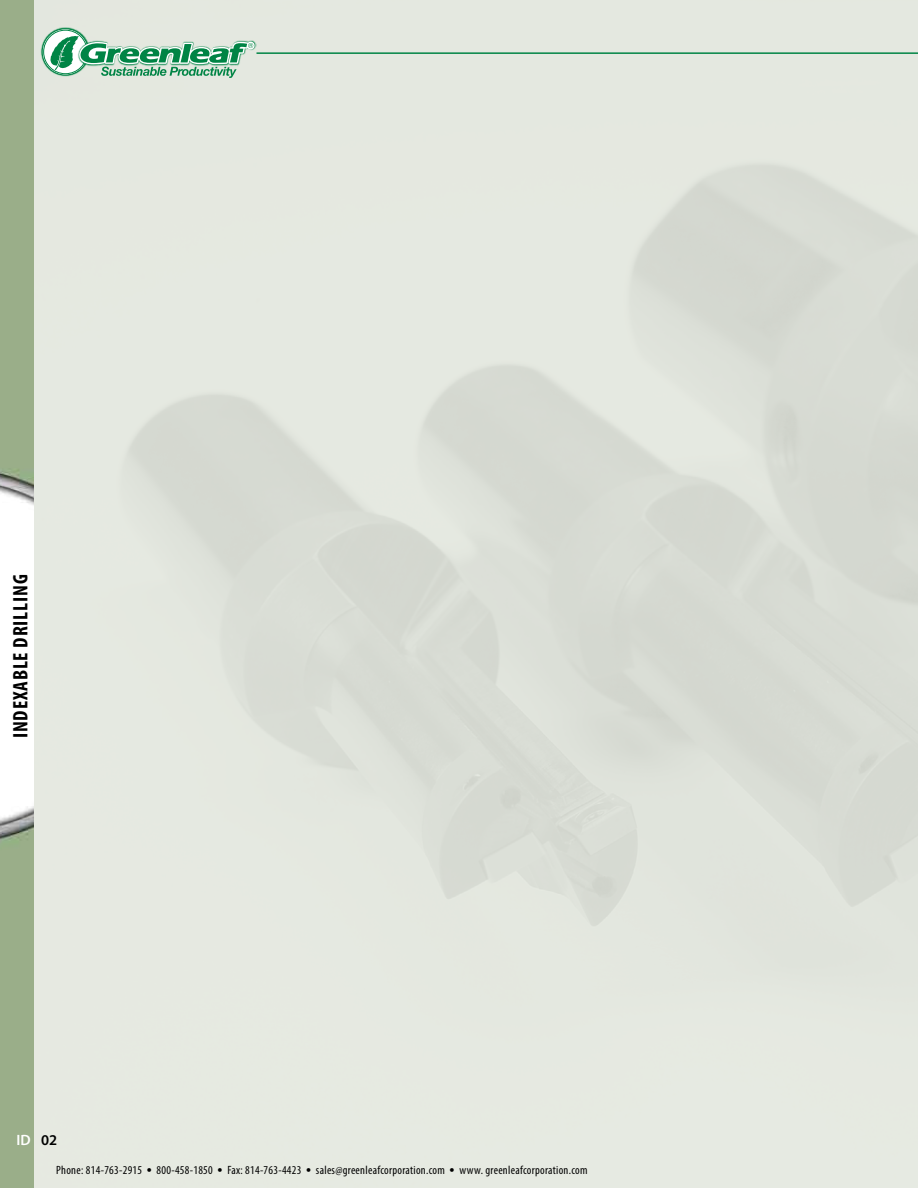
<style>
.page{position:relative;width:918px;height:1188px;background:#fff}
.page>*{position:absolute;margin:0;border:0;box-sizing:border-box;transform-origin:0 0}
.t1{font:700 condensed 21px "Myriad Pro";letter-spacing:.04em;color:#000}
.t2{font:600 15px "Myriad Pro";color:#fff}
.t3{font:600 15px "Myriad Pro";color:#000}
.t4{font:condensed 12px "Myriad Pro";letter-spacing:.025em;color:#000}
.s1{font-size:19.5px}
</style>
<div class="page">
<img style="left:41px;top:27px;width:49px;height:50px">
<svg style="left:42px;top:29px;width:47px;height:46px"></svg>
<div style="left:42px;top:28px;width:47px;height:47px;border:1px solid #008445;border-radius:50%"></div>
<div style="left:44px;top:30px;width:43px;height:44px;border:1px solid #008445;border-radius:50%"></div>
<svg style="left:49px;top:36px;width:206px;height:42px;background:#95c7ac"></svg>
<hr style="left:256px;top:52px;width:662px;height:2px;background:#008445">
<img style="left:0;top:0;width:34px;height:1188px">
<h1 class="t1" style="left:7px;top:738px;width:165px;rotate:-90deg">INDEXABLE DRILLING</h1>
<p class="t2" style="left:17px;top:1132px;width:16px">ID</p>
<p class="t3" style="left:41px;top:1132px;width:18px">02</p>
<p class="t4" style="left:56px;top:1163px;width:533px">Phone: 814-763-2915 <span class="s1">•</span> 800-458-1850 <span class="s1">•</span> Fax: 814-763-4423 <span class="s1">•</span> sales@greenleafcorporation.com <span class="s1">•</span> www. greenleafcorporation.com</p>
</div>
